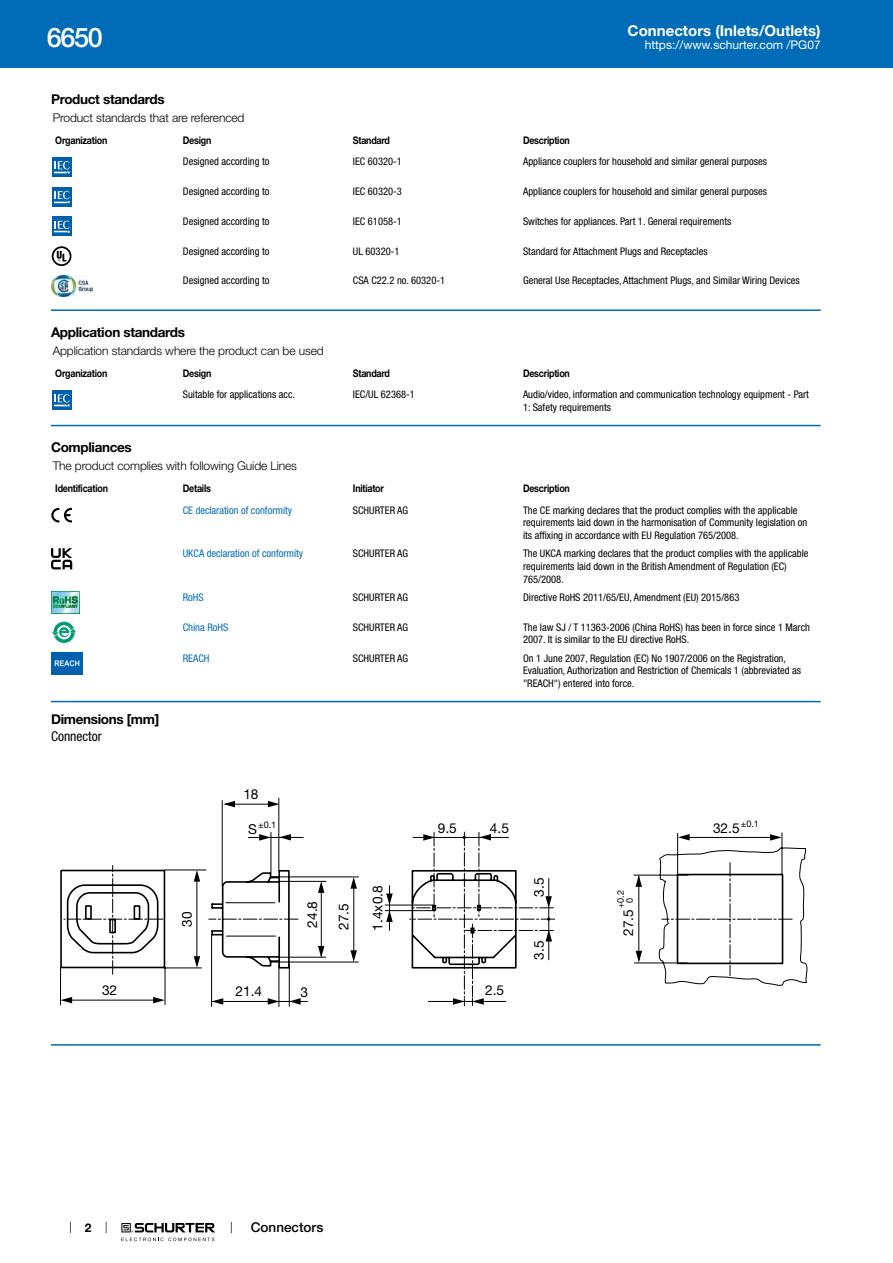
<style>
.page{position:relative;width:893px;height:1263px;background:#fff}
.page>*{position:absolute;margin:0;border:0;box-sizing:border-box;transform-origin:0 0}
.t1{font:500 27px "Helvetica Neue LT";color:#fff}
.t2{font:700 15px "Helvetica Neue LT";color:#fff}
.t3{font:13.65px "Helvetica Neue LT";color:#000}
.t4{font:700 13.5px "Helvetica Neue LT";letter-spacing:-.025em;color:#000}
.t5{font:500 13.5px "Helvetica Neue LT";color:#000}
.t6{font:condensed 13.5px "Helvetica Neue LT";color:#000}
.t7{font:300 12px "Helvetica Neue LT";letter-spacing:-.01em;color:#000}
.t8{font:12px "Helvetica Neue LT";color:#fff}
.t9{font:700 12px "Helvetica Neue LT";color:#000}
.t10{font:condensed 10.5px/12.6px "Helvetica Neue LT";color:#000}
.t11{font:700 10.5px "Helvetica Neue LT";letter-spacing:-.025em;color:#000;scale:.85 1}
.t12{font:condensed 10.5px "Helvetica Neue LT";color:#006bb6}
.t13{font:9.15px/9.1px "Helvetica Neue LT";color:#000;text-align:center}
</style>
<div class="page">
<svg style="left:70px;top:1221px;width:1px;height:12px"></svg>
<svg style="left:121px;top:1223px;width:94px;height:18px"></svg>
<div style="left:0;top:0;width:893px;height:68px;background:#006bb6"></div>
<svg style="left:52px;top:157px;width:20px;height:20px"></svg>
<div style="left:52px;top:157px;width:19px;height:19px;background:#0060a9"></div>
<svg style="left:54px;top:161px;width:16px;height:13px"></svg>
<svg style="left:52px;top:187px;width:20px;height:20px"></svg>
<div style="left:52px;top:187px;width:19px;height:19px;background:#0060a9"></div>
<svg style="left:54px;top:191px;width:16px;height:13px"></svg>
<svg style="left:52px;top:216px;width:20px;height:20px"></svg>
<div style="left:52px;top:217px;width:19px;height:19px;background:#0060a9"></div>
<svg style="left:54px;top:221px;width:16px;height:12px"></svg>
<svg style="left:52px;top:246px;width:19px;height:20px"></svg>
<img style="left:51px;top:275px;width:42px;height:22px">
<hr style="left:51px;top:309px;width:770px;height:2px;background:#006bb6">
<svg style="left:71px;top:390px;width:1px;height:20px"></svg>
<div style="left:52px;top:390px;width:19px;height:20px;background:#0060a9"></div>
<svg style="left:54px;top:394px;width:16px;height:13px"></svg>
<hr style="left:51px;top:425px;width:770px;height:1px;background:#006bb6">
<svg style="left:51px;top:508px;width:21px;height:14px"></svg>
<svg style="left:51px;top:548px;width:21px;height:21px"></svg>
<img style="left:51px;top:592px;width:29px;height:21px">
<svg style="left:53px;top:622px;width:22px;height:21px"></svg>
<svg style="left:57px;top:625px;width:14px;height:14px"></svg>
<svg style="left:52px;top:627px;width:25px;height:9px"></svg>
<img style="left:51px;top:653px;width:32px;height:21px">
<hr style="left:51px;top:701px;width:770px;height:1px;background:#006bb6">
<svg style="left:60px;top:798px;width:748px;height:209px"></svg>
<svg style="left:60px;top:997px;width:12px;height:6px"></svg>
<svg style="left:153px;top:997px;width:12px;height:6px"></svg>
<svg style="left:223px;top:801px;width:12px;height:6px"></svg>
<svg style="left:268px;top:801px;width:12px;height:6px"></svg>
<svg style="left:194px;top:956px;width:6px;height:12px"></svg>
<svg style="left:194px;top:870px;width:6px;height:12px"></svg>
<svg style="left:350px;top:950px;width:7px;height:12px"></svg>
<svg style="left:350px;top:877px;width:7px;height:12px"></svg>
<svg style="left:636px;top:951px;width:6px;height:11px"></svg>
<svg style="left:635px;top:875px;width:7px;height:12px"></svg>
<svg style="left:678px;top:834px;width:12px;height:6px"></svg>
<svg style="left:770px;top:834px;width:12px;height:7px"></svg>
<svg style="left:279px;top:834px;width:12px;height:6px"></svg>
<svg style="left:259px;top:834px;width:12px;height:7px"></svg>
<svg style="left:289px;top:998px;width:12px;height:7px"></svg>
<svg style="left:212px;top:998px;width:11px;height:7px"></svg>
<svg style="left:268px;top:998px;width:11px;height:7px"></svg>
<svg style="left:386px;top:893px;width:7px;height:29px"></svg>
<svg style="left:410px;top:832px;width:145px;height:173px"></svg>
<svg style="left:318px;top:946px;width:6px;height:12px"></svg>
<svg style="left:318px;top:881px;width:6px;height:12px"></svg>
<hr style="left:51px;top:1044px;width:770px;height:2px;background:#006bb6">
<h1 class="t1" style="left:47px;top:21px;width:57px">6650</h1>
<h2 class="t2" style="left:628px;top:21px;width:195px">Connectors (Inlets/Outlets)</h2>
<p class="t8" style="left:645px;top:38px;width:178px">https://www.schurter.com /PG07</p>
<p class="t4" style="left:51px;top:91px;width:115px">Product standards</p>
<p class="t7" style="left:53px;top:110px;width:193px">Product standards that are referenced</p>
<p class="t11" style="left:55px;top:134px;width:63px">Organization</p>
<p class="t11" style="left:183px;top:134px;width:35px">Design</p>
<p class="t11" style="left:353px;top:134px;width:45px">Standard</p>
<p class="t11" style="left:523px;top:134px;width:57px">Description</p>
<p class="t10" style="left:183px;top:155px;width:88px">Designed according to</p>
<p class="t10" style="left:353px;top:155px;width:50px">IEC 60320-1</p>
<p class="t10" style="left:523px;top:155px;width:245px">Appliance couplers for household and similar general purposes</p>
<p class="t10" style="left:183px;top:185px;width:88px">Designed according to</p>
<p class="t10" style="left:353px;top:185px;width:50px">IEC 60320-3</p>
<p class="t10" style="left:523px;top:185px;width:245px">Appliance couplers for household and similar general purposes</p>
<p class="t10" style="left:183px;top:215px;width:88px">Designed according to</p>
<p class="t10" style="left:353px;top:215px;width:50px">IEC 61058-1</p>
<p class="t10" style="left:523px;top:215px;width:210px">Switches for appliances. Part 1. General requirements</p>
<p class="t10" style="left:183px;top:245px;width:88px">Designed according to</p>
<p class="t10" style="left:353px;top:245px;width:48px">UL 60320-1</p>
<p class="t10" style="left:523px;top:245px;width:186px">Standard for Attachment Plugs and Receptacles</p>
<p class="t10" style="left:183px;top:274px;width:88px">Designed according to</p>
<p class="t10" style="left:353px;top:274px;width:94px">CSA C22.2 no. 60320-1</p>
<p class="t10" style="left:523px;top:274px;width:278px">General Use Receptacles, Attachment Plugs, and Similar Wiring Devices</p>
<p class="t4" style="left:51px;top:324px;width:135px">Application standards</p>
<p class="t7" style="left:53px;top:343px;width:272px">Application standards where the product can be used</p>
<p class="t11" style="left:55px;top:367px;width:63px">Organization</p>
<p class="t11" style="left:183px;top:367px;width:35px">Design</p>
<p class="t11" style="left:353px;top:367px;width:45px">Standard</p>
<p class="t11" style="left:523px;top:367px;width:57px">Description</p>
<p class="t10" style="left:183px;top:388px;width:114px">Suitable for applications acc.</p>
<p class="t10" style="left:353px;top:388px;width:63px">IEC/UL 62368-1</p>
<p class="t10" style="left:523px;top:388px;width:287px">Audio/video, information and communication technology equipment - Part<br>1: Safety requirements</p>
<p class="t4" style="left:51px;top:439px;width:82px">Compliances</p>
<p class="t7" style="left:53px;top:459px;width:246px">The product complies with following Guide Lines</p>
<p class="t11" style="left:55px;top:482px;width:64px">Identification</p>
<p class="t11" style="left:183px;top:482px;width:35px">Details</p>
<p class="t11" style="left:353px;top:482px;width:38px">Initiator</p>
<p class="t11" style="left:523px;top:482px;width:57px">Description</p>
<p class="t12" style="left:183px;top:504px;width:111px">CE declaration of conformity</p>
<p class="t10" style="left:353px;top:504px;width:57px">SCHURTER AG</p>
<p class="t10" style="left:523px;top:504px;width:286px">The CE marking declares that the product complies with the applicable requirements laid down in the harmonisation of Community legislation on its affixing in accordance with EU Regulation 765/2008.</p>
<p class="t12" style="left:183px;top:547px;width:122px">UKCA declaration of conformity</p>
<p class="t10" style="left:353px;top:547px;width:57px">SCHURTER AG</p>
<p class="t10" style="left:523px;top:547px;width:287px">The UKCA marking declares that the product complies with the applicable requirements laid down in the British Amendment of Regulation (EC)<br>765/2008.</p>
<p class="t12" style="left:183px;top:591px;width:22px">RoHS</p>
<p class="t10" style="left:353px;top:591px;width:57px">SCHURTER AG</p>
<p class="t10" style="left:523px;top:591px;width:218px">Directive RoHS 2011/65/EU, Amendment (EU) 2015/863</p>
<p class="t12" style="left:183px;top:621px;width:47px">China RoHS</p>
<p class="t10" style="left:353px;top:621px;width:57px">SCHURTER AG</p>
<p class="t10" style="left:523px;top:621px;width:289px">The law SJ / T 11363-2006 (China RoHS) has been in force since 1 March<br>2007. It is similar to the EU directive RoHS.</p>
<p class="t12" style="left:183px;top:652px;width:28px">REACH</p>
<p class="t10" style="left:353px;top:652px;width:57px">SCHURTER AG</p>
<p class="t10" style="left:523px;top:652px;width:279px">On 1 June 2007, Regulation (EC) No 1907/2006 on the Registration,<br>Evaluation, Authorization and Restriction of Chemicals 1 (abbreviated as "REACH") entered into force.</p>
<p class="t4" style="left:51px;top:711px;width:110px">Dimensions [mm]</p>
<p class="t6" style="left:51px;top:729px;width:52px">Connector</p>
<h3 class="t3" style="left:179px;top:926px;width:17px;rotate:-90deg">30</h3>
<h3 class="t3" style="left:243px;top:786px;width:17px">18</h3>
<p class="t13" style="left:258px;top:820px;width:20px">±0.1</p>
<h3 class="t3" style="left:248px;top:821px;width:10px">S</h3>
<h3 class="t3" style="left:304px;top:928px;width:28px;rotate:-90deg">24.8</h3>
<h3 class="t3" style="left:336px;top:930px;width:28px;rotate:-90deg">27.5</h3>
<h3 class="t3" style="left:370px;top:930px;width:47px;rotate:-90deg">1.4x0.8</h3>
<h3 class="t3" style="left:438px;top:820px;width:21px">9.5</h3>
<h3 class="t3" style="left:490px;top:820px;width:21px">4.5</h3>
<h3 class="t3" style="left:102px;top:982px;width:17px">32</h3>
<h3 class="t3" style="left:485px;top:982px;width:21px">2.5</h3>
<h3 class="t3" style="left:236px;top:983px;width:28px">21.4</h3>
<h3 class="t3" style="left:300px;top:983px;width:9px">3</h3>
<h3 class="t3" style="left:531px;top:896px;width:21px;rotate:-90deg">3.5</h3>
<h3 class="t3" style="left:531px;top:960px;width:21px;rotate:-90deg">3.5</h3>
<p class="t13" style="left:616px;top:908px;width:20px;rotate:-90deg">+0.2<br>0</p>
<h3 class="t3" style="left:620px;top:936px;width:28px;rotate:-90deg">27.5</h3>
<p class="t13" style="left:741px;top:819px;width:20px">±0.1</p>
<h3 class="t3" style="left:713px;top:820px;width:28px">32.5</h3>
<p class="t9" style="left:85px;top:1220px;width:8px">2</p>
<p class="t5" style="left:251px;top:1219px;width:74px">Connectors</p>
</div>
